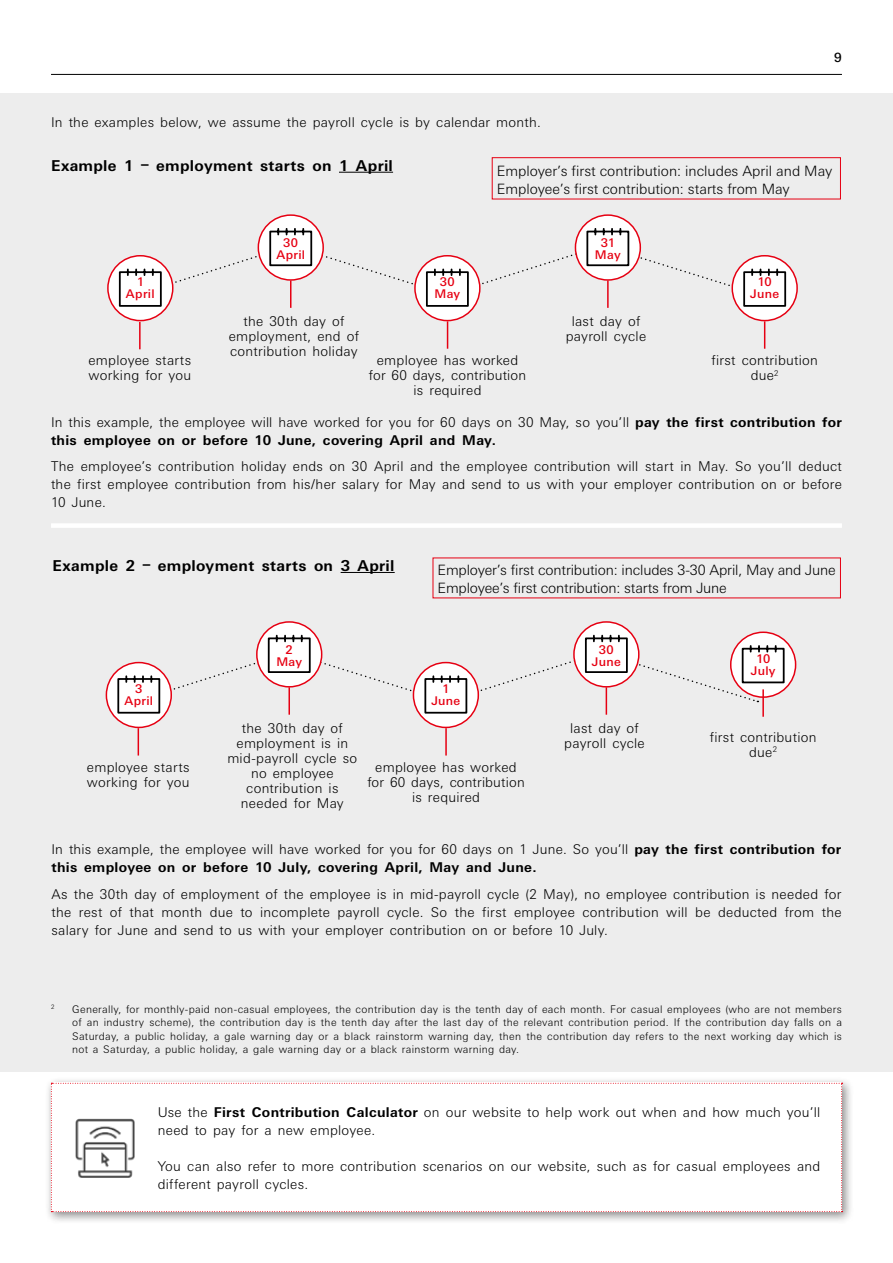
<style>
.page{position:relative;width:893px;height:1263px;background:#fff}
.page>*{position:absolute;margin:0;border:0;box-sizing:border-box;transform-origin:0 0}
.t1{font:700 15px "Univers Nextfor HSBC";letter-spacing:.02em;color:#000}
.t2{font:300 14.25px/18px "Univers Nextfor HSBC";letter-spacing:-.01em;color:#000}
.t3{font:300 13.5px/15px "Univers Nextfor HSBC";letter-spacing:.02em;color:#000;text-align:center}
.t4{font:700 13.5px/18px "Univers Nextfor HSBC";letter-spacing:.025em;color:#000}
.t5{font:500 12.75px "Univers Nextfor HSBC";color:#000}
.t6{font:500 12px/12px "Univers Nextfor HSBC";letter-spacing:.03em;color:#e60012;text-align:center}
.t7{font:300 10.5px/13.5px "Univers Nextfor HSBC";letter-spacing:.025em;color:#000;text-align:justify}
.t8{font:300 6.15px "Univers Nextfor HSBC";color:#000}
.s1{font-weight:300}
.s2{font-weight:700}
</style>
<div class="page">
<div style="left:0;top:94px;width:893px;height:977px;background:#ededed"></div>
<hr style="left:339px;top:172px;width:54px;height:1px;background:#000">
<hr style="left:341px;top:572px;width:54px;height:1px;background:#000">
<div style="left:108px;top:256px;width:65px;height:65px;background:#fff;border-radius:50%"></div>
<div style="left:107px;top:255px;width:67px;height:66px;border:2px solid #e60012;border-radius:50%"></div>
<svg style="left:415px;top:256px;width:65px;height:65px"></svg>
<div style="left:732px;top:256px;width:65px;height:65px;background:#fff;border-radius:50%"></div>
<div style="left:731px;top:255px;width:67px;height:66px;border:2px solid #e60012;border-radius:50%"></div>
<div style="left:258px;top:215px;width:65px;height:65px;background:#fff;border-radius:50%"></div>
<div style="left:575px;top:215px;width:65px;height:65px;background:#fff;border-radius:50%"></div>
<hr style="left:139px;top:322px;width:2px;height:27px;background:#e60012">
<svg style="left:447px;top:321px;width:1px;height:28px"></svg>
<svg style="left:118px;top:227px;width:669px;height:81px"></svg>
<hr style="left:607px;top:280px;width:2px;height:28px;background:#e60012">
<svg style="left:764px;top:321px;width:1px;height:28px"></svg>
<div style="left:106px;top:662px;width:65px;height:65px;background:#fff;border-radius:50%"></div>
<div style="left:106px;top:662px;width:66px;height:66px;border:2px solid #e60012;border-radius:50%"></div>
<div style="left:413px;top:662px;width:65px;height:65px;background:#fff;border-radius:50%"></div>
<div style="left:731px;top:632px;width:65px;height:65px;background:#fff;border-radius:50%"></div>
<div style="left:730px;top:631px;width:66px;height:67px;border:2px solid #e60012;border-radius:50%"></div>
<div style="left:257px;top:622px;width:65px;height:65px;background:#fff;border-radius:50%"></div>
<div style="left:574px;top:622px;width:65px;height:65px;background:#fff;border-radius:50%"></div>
<svg style="left:138px;top:728px;width:1px;height:27px"></svg>
<hr style="left:445px;top:728px;width:2px;height:27px;background:#e60012">
<svg style="left:116px;top:634px;width:669px;height:81px"></svg>
<hr style="left:762px;top:689px;width:2px;height:28px;background:#e60012">
<div style="left:51px;top:523px;width:791px;height:5px;background:#fff"></div>
<div style="left:492px;top:157px;width:349px;height:42px;border:1px solid #e60012"></div>
<div style="left:45px;top:1076px;width:809px;height:148px;background:#000;opacity:.45"></div>
<svg style="left:51px;top:1083px;width:792px;height:129px"></svg>
<img style="left:63px;top:1105px;width:85px;height:85px">
<hr style="left:51px;top:74px;width:791px;height:1px;background:#000">
<p class="t3" style="left:51px;top:114px;width:491px">In the examples below, we assume the payroll cycle is by calendar month.</p>
<p class="t5" style="left:834px;top:49px;width:9px">9</p>
<p class="t1" style="left:51px;top:155px;width:343px">Example 1 – employment starts on 1 April</p>
<p class="t2" style="left:497px;top:161px;width:337px">Employer’s first contribution: includes April and May<br>Employee’s first contribution: starts from May</p>
<p class="t6" style="left:276px;top:236px;width:30px">30<br>April</p>
<p class="t6" style="left:595px;top:236px;width:27px">31<br>May</p>
<p class="t6" style="left:126px;top:275px;width:30px">1<br>April</p>
<p class="t6" style="left:434px;top:275px;width:27px">30<br>May</p>
<p class="t6" style="left:750px;top:275px;width:31px">10<br>June</p>
<p class="t3" style="left:229px;top:312px;width:132px">the 30th day of employment, end of contribution holiday</p>
<p class="t3" style="left:88px;top:352px;width:104px;text-align:left">employee starts working for you</p>
<p class="t3" style="left:369px;top:352px;width:159px">employee has worked for 60 days, contribution is required</p>
<p class="t3" style="left:566px;top:312px;width:82px">last day of payroll cycle</p>
<p class="t3" style="left:711px;top:352px;width:108px">first contribution due<sup>2</sup></p>
<p class="t4" style="left:51px;top:412px;width:792px"><span class="s1">In this example, the employee will have worked for you for 60 days on 30 May, so you’ll</span> pay the first contribution for this employee on or before 10 June, covering April and May.</p>
<p class="t3" style="left:51px;top:456px;width:792px;line-height:18px;text-align:justify">The employee’s contribution holiday ends on 30 April and the employee contribution will start in May. So you’ll deduct the first employee contribution from his/her salary for May and send to us with your employer contribution on or before 10 June.</p>
<p class="t1" style="left:53px;top:555px;width:343px">Example 2 – employment starts on 3 April</p>
<p class="t2" style="left:438px;top:560px;width:400px">Employer’s first contribution: includes 3-30 April, May and June<br>Employee’s first contribution: starts from June</p>
<p class="t6" style="left:276px;top:643px;width:27px">2<br>May</p>
<p class="t6" style="left:592px;top:643px;width:31px">30<br>June</p>
<p class="t6" style="left:124px;top:682px;width:30px">3<br>April</p>
<p class="t6" style="left:431px;top:682px;width:31px">1<br>June</p>
<p class="t6" style="left:751px;top:652px;width:26px">10<br>July</p>
<p class="t3" style="left:227px;top:719px;width:131px">the 30th day of employment is in mid-payroll cycle so no employee contribution is needed for May</p>
<p class="t3" style="left:87px;top:759px;width:104px;text-align:left">employee starts working for you</p>
<p class="t3" style="left:367px;top:759px;width:159px">employee has worked for 60 days, contribution is required</p>
<p class="t3" style="left:564px;top:719px;width:82px">last day of payroll cycle</p>
<p class="t3" style="left:710px;top:728px;width:108px">first contribution due<sup>2</sup></p>
<p class="t4" style="left:51px;top:839px;width:791px"><span class="s1">In this example, the employee will have worked for you for 60 days on 1 June. So you’ll</span> pay the first contribution for this employee on or before 10 July, covering April, May and June.</p>
<p class="t3" style="left:51px;top:884px;width:792px;line-height:18px;text-align:justify">As the 30th day of employment of the employee is in mid-payroll cycle (2 May), no employee contribution is needed for the rest of that month due to incomplete payroll cycle. So the first employee contribution will be deducted from the salary for June and send to us with your employer contribution on or before 10 July.</p>
<p class="t8" style="left:51px;top:1003px;width:5px">2</p>
<p class="t7" style="left:72px;top:1001px;width:771px">Generally, for monthly-paid non-casual employees, the contribution day is the tenth day of each month. For casual employees (who are not members of an industry scheme), the contribution day is the tenth day after the last day of the relevant contribution period. If the contribution day falls on a Saturday, a public holiday, a gale warning day or a black rainstorm warning day, then the contribution day refers to the next working day which is not a Saturday, a public holiday, a gale warning day or a black rainstorm warning day.</p>
<p class="t3" style="left:158px;top:1102px;width:664px;line-height:18px;text-align:left">Use the <span class="s2">First Contribution Calculator</span> on our website to help work out when and how much you’ll need to pay for a new employee.</p>
<p class="t3" style="left:158px;top:1156px;width:664px;line-height:18px;text-align:left">You can also refer to more contribution scenarios on our website, such as for casual employees and different payroll cycles.</p>
</div>
